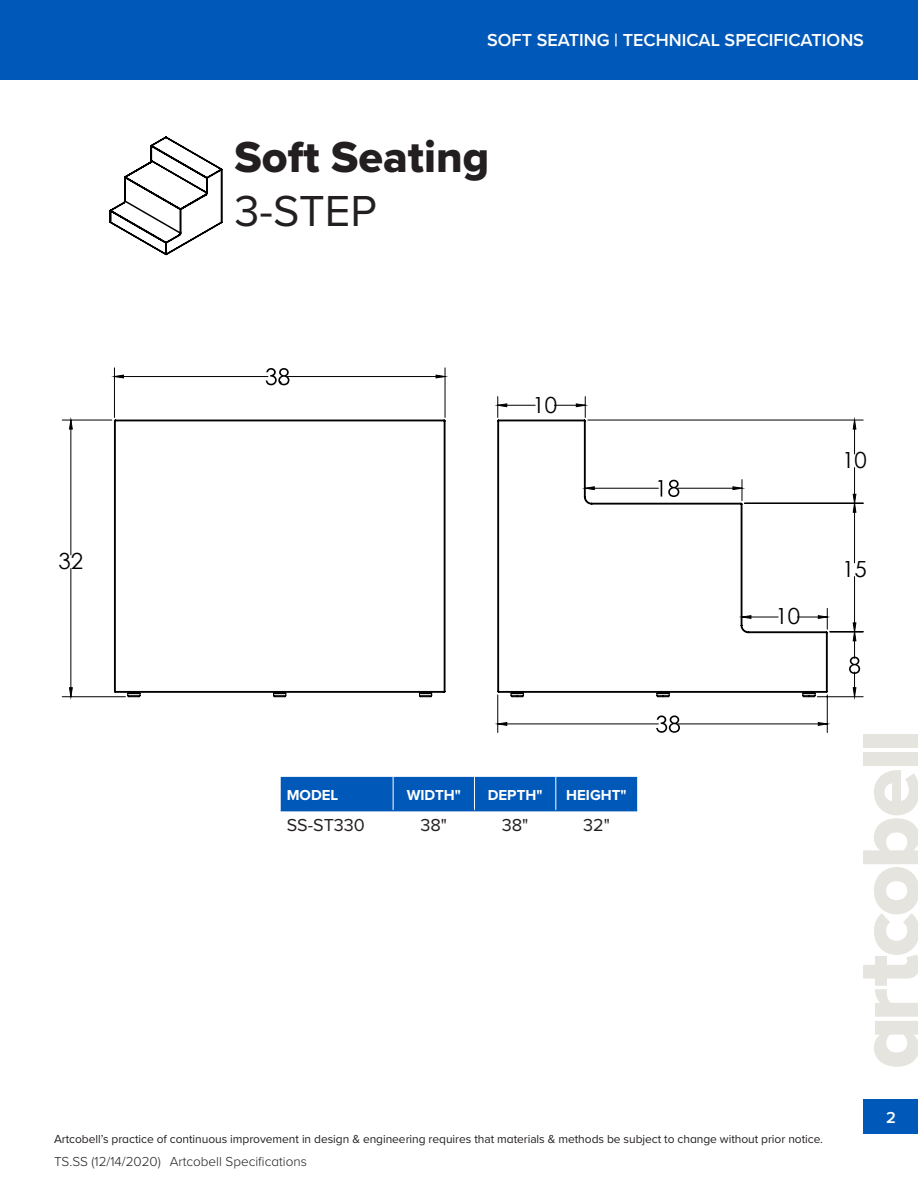
<style>
.page{position:relative;width:918px;height:1188px;background:#fff}
.page>*{position:absolute;margin:0;border:0;box-sizing:border-box;transform-origin:0 0}
.t1{font:45px "Proxima Nova Extrabld";color:#231f20}
.t2{font:45px "Proxima Nova";color:#231f20}
.t3{font:22.2px "Century Gothic";color:#000}
.t4{font:600 18px "Proxima Nova";color:#fff}
.t5{font:18px "Proxima Nova";color:#231f20}
.bullet_text{font:600 16.5px "Proxima Nova";color:#fff}
.t6{font:700 15px "Proxima Nova";color:#fff}
.t7{font:300 13.5px "Proxima Nova";color:#231f20}
.t8{font:12px "Proxima Nova";letter-spacing:-.005em;color:#231f20}
</style>
<div class="page">
<div style="left:0;top:0;width:918px;height:80px;background:#0058b8"></div>
<div style="left:863px;top:1099px;width:55px;height:35px;background:#0058b8"></div>
<svg style="left:863px;top:770px;width:55px;height:297px"></svg>
<div style="left:863px;top:752px;width:55px;height:14px;background:#e6e4df"></div>
<div style="left:863px;top:734px;width:55px;height:14px;background:#e6e4df"></div>
<div style="left:281px;top:777px;width:356px;height:33px;background:#0058b8"></div>
<hr style="left:281px;top:810px;width:112px;height:1px;background:#0058b8">
<hr style="left:393px;top:810px;width:81px;height:1px;background:#0058b8">
<hr style="left:474px;top:810px;width:82px;height:1px;background:#0058b8">
<hr style="left:556px;top:810px;width:81px;height:1px;background:#0058b8">
<hr style="left:393px;top:777px;width:1px;height:33px;background:#fff">
<hr style="left:474px;top:777px;width:1px;height:33px;background:#fff">
<hr style="left:556px;top:777px;width:1px;height:33px;background:#fff">
<svg style="left:109px;top:136px;width:114px;height:120px"></svg>
<svg style="left:656px;top:726px;width:24px;height:7px"></svg>
<svg style="left:266px;top:368px;width:23px;height:7px"></svg>
<hr style="left:62px;top:420px;width:50px;height:1px;background:#000">
<hr style="left:62px;top:696px;width:63px;height:1px;background:#000">
<hr style="left:445px;top:368px;width:1px;height:49px;background:#000">
<hr style="left:114px;top:368px;width:1px;height:49px;background:#000">
<hr style="left:588px;top:420px;width:275px;height:1px;background:#000">
<hr style="left:745px;top:503px;width:118px;height:1px;background:#000">
<svg style="left:856px;top:638px;width:4px;height:52px"></svg>
<hr style="left:817px;top:696px;width:46px;height:1px;background:#000">
<hr style="left:830px;top:632px;width:33px;height:1px;background:#000">
<hr style="left:827px;top:695px;width:1px;height:38px;background:#000">
<hr style="left:498px;top:695px;width:1px;height:38px;background:#000">
<svg style="left:70px;top:375px;width:786px;height:350px"></svg>
<svg style="left:114px;top:419px;width:714px;height:279px"></svg>
<h2 class="t3" style="left:59px;top:545px;width:26px">32</h2>
<h3 class="t4" style="left:487px;top:26px;width:378px">SOFT SEATING | TECHNICAL SPECIFICATIONS</h3>
<p class="t1" style="left:235px;top:124px;width:256px">Soft Seating</p>
<p class="t2" style="left:235px;top:178px;width:144px">3-STEP</p>
<h2 class="t3" style="left:533px;top:389px;width:26px">10</h2>
<p class="t6" style="left:287px;top:783px;width:53px">MODEL</p>
<p class="t6" style="left:407px;top:783px;width:56px">WIDTH"</p>
<p class="t6" style="left:488px;top:783px;width:56px">DEPTH"</p>
<p class="t6" style="left:566px;top:783px;width:62px">HEIGHT"</p>
<p class="t5" style="left:287px;top:811px;width:80px">SS-ST330</p>
<p class="t5" style="left:421px;top:811px;width:28px">38"</p>
<p class="t5" style="left:502px;top:811px;width:28px">38"</p>
<p class="t5" style="left:583px;top:811px;width:28px">32"</p>
<h2 class="t3" style="left:776px;top:601px;width:26px">10</h2>
<h2 class="t3" style="left:842px;top:445px;width:26px">10</h2>
<h2 class="t3" style="left:842px;top:553px;width:26px">15</h2>
<p class="t8" style="left:54px;top:1131px;width:771px">Artcobell’s practice of continuous improvement in design &amp; engineering requires that materials &amp; methods be subject to change without prior notice.</p>
<p class="t7" style="left:54px;top:1151px;width:108px">TS.SS (12/14/2020)</p>
<p class="t7" style="left:170px;top:1151px;width:139px">Artcobell Specifications</p>
<p class="bullet_text" style="left:886px;top:1105px;width:11px">2</p>
</div>
